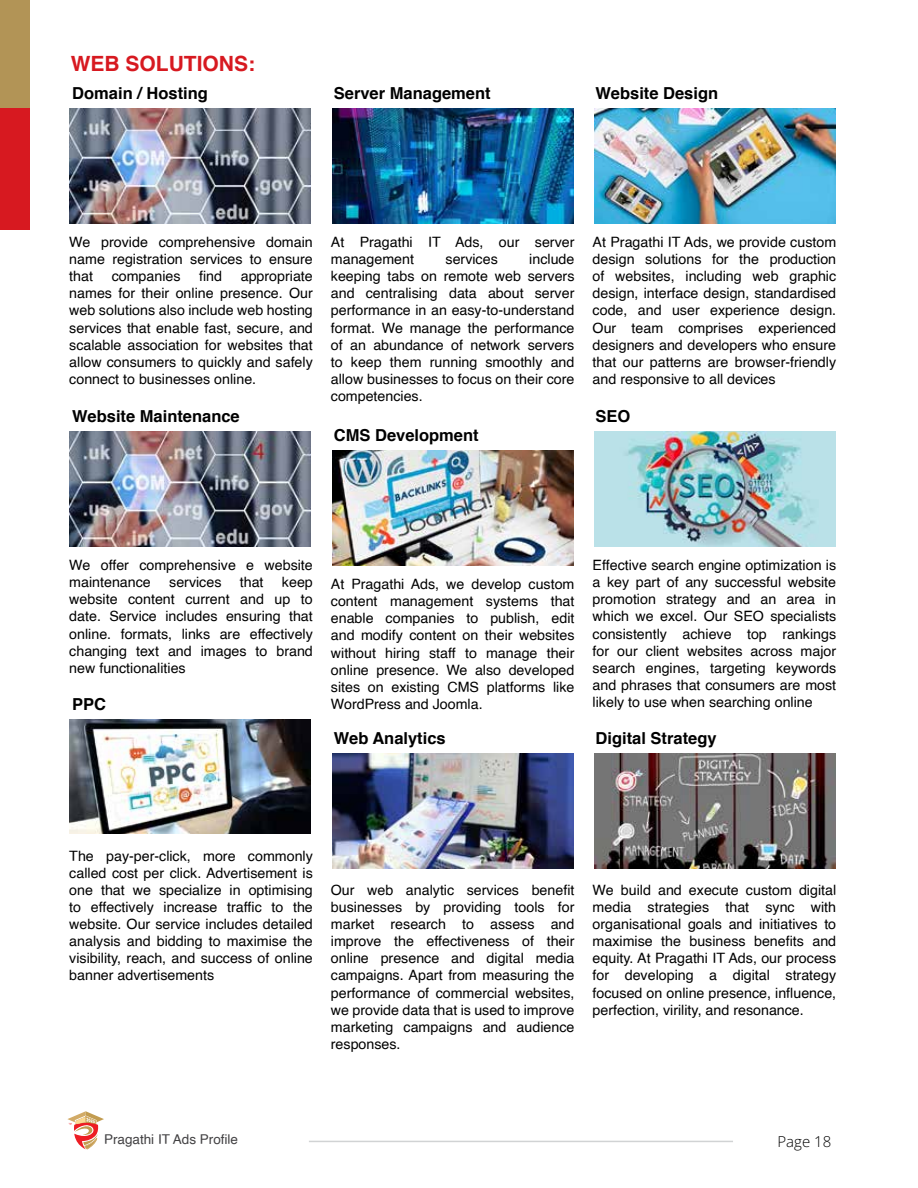
<style>
.page{position:relative;width:918px;height:1188px;background:#fff}
.page>*{position:absolute;margin:0;border:0;box-sizing:border-box;transform-origin:0 0}
.t1{font:700 21px "Helvetica";color:#d71920}
.t2{font:700 16.5px "Helvetica";color:#000}
.t3{font:300 15px "Open Sans";color:#000}
.t4{font:14.25px/17.1px "Helvetica";color:#000;text-align:justify}
.t5{font:13.5px "Helvetica";color:#414042}
</style>
<div class="page">
<img style="left:69px;top:109px;width:241px;height:114px">
<img style="left:69px;top:432px;width:241px;height:114px">
<img style="left:69px;top:719px;width:241px;height:115px">
<img style="left:332px;top:109px;width:242px;height:114px">
<img style="left:594px;top:109px;width:241px;height:114px">
<img style="left:332px;top:451px;width:242px;height:115px">
<img style="left:332px;top:754px;width:242px;height:114px">
<img style="left:594px;top:432px;width:241px;height:114px">
<img style="left:594px;top:754px;width:241px;height:114px">
<div style="left:0;top:0;width:30px;height:115px;background:#b29456"></div>
<div style="left:0;top:108px;width:30px;height:121px;background:#d71920"></div>
<hr style="left:309px;top:1141px;width:424px;height:1px;background:#d1d3d4">
<svg style="left:67px;top:1111px;width:37px;height:38px"></svg>
<h1 class="t1" style="left:71px;top:47px;width:186px">WEB SOLUTIONS:</h1>
<p class="t2" style="left:72px;top:80px;width:137px">Domain / Hosting</p>
<p class="t2" style="left:334px;top:80px;width:158px">Server Management</p>
<p class="t2" style="left:596px;top:80px;width:124px">Website Design</p>
<p class="t4" style="left:69px;top:234px;width:245px">We provide comprehensive domain name registration services to ensure that</p>
<p class="t4" style="left:112px;top:268px;width:70px">companies</p>
<p class="t4" style="left:199px;top:268px;width:24px">find</p>
<p class="t4" style="left:69px;top:268px;width:245px;text-indent:172px">appropriate names for their online presence. Our web solutions also include web hosting services that enable fast, secure, and scalable association for websites that allow consumers to quickly and safely connect to businesses online.</p>
<p class="t2" style="left:72px;top:403px;width:169px">Website Maintenance</p>
<p class="t4" style="left:331px;top:234px;width:245px">At Pragathi IT Ads, our server management</p>
<p class="t4" style="left:331px;top:251px;width:245px;text-indent:198px">include keeping tabs on remote web servers and centralising data about server performance in an easy-to-understand format. We manage the performance of an abundance of network servers to keep them running smoothly and allow businesses to focus on their core competencies.</p>
<p class="t2" style="left:334px;top:422px;width:146px">CMS Development</p>
<p class="t4" style="left:446px;top:251px;width:54px">services</p>
<p class="t4" style="left:593px;top:234px;width:245px">At Pragathi IT Ads, we provide custom design solutions for the production of websites, including web graphic design, interface design, standardised code, and user experience design.<br>Our team comprises experienced designers and developers who ensure that our patterns are browser-friendly and responsive to all devices</p>
<p class="t2" style="left:596px;top:403px;width:36px">SEO</p>
<p class="t4" style="left:69px;top:557px;width:245px">We offer comprehensive e website maintenance</p>
<p class="t4" style="left:169px;top:574px;width:54px">services</p>
<p class="t4" style="left:240px;top:574px;width:25px">that</p>
<p class="t4" style="left:69px;top:574px;width:245px;text-indent:213px">keep website content current and up to date. Service includes ensuring that online. formats, links are effectively changing text and images to brand new functionalities</p>
<p class="t2" style="left:72px;top:691px;width:35px">PPC</p>
<p class="t4" style="left:331px;top:576px;width:245px">At Pragathi Ads, we develop custom content management systems that enable companies to publish, edit and modify content on their websites without hiring staff to manage their online presence. We also developed sites on existing CMS platforms like WordPress and Joomla.</p>
<p class="t2" style="left:334px;top:725px;width:113px">Web Analytics</p>
<p class="t4" style="left:593px;top:557px;width:245px">Effective search engine optimization is a key part of any successful website promotion strategy and an area in which we excel. Our SEO specialists consistently achieve top rankings for our client websites across major search engines, targeting keywords and phrases that consumers are most likely to use when searching online</p>
<p class="t2" style="left:596px;top:725px;width:123px">Digital Strategy</p>
<p class="t4" style="left:69px;top:847px;width:245px">The pay-per-click, more commonly called cost per click. Advertisement is one that we specialize in optimising to effectively increase traffic to the website. Our service includes detailed analysis and bidding to maximise the visibility, reach, and success of online banner advertisements</p>
<p class="t4" style="left:331px;top:882px;width:245px">Our web analytic services benefit businesses by providing tools for market research to assess and improve the effectiveness of their online presence and digital media campaigns. Apart from measuring the performance of commercial websites, we provide data that is used to improve marketing campaigns and audience responses.</p>
<p class="t4" style="left:593px;top:882px;width:245px">We build and execute custom digital media strategies that sync with organisational goals and initiatives to maximise the business benefits and equity. At Pragathi IT Ads, our process for developing a digital strategy focused on online presence, influence, perfection, virility, and resonance.</p>
<p class="t5" style="left:104px;top:1129px;width:136px">Pragathi IT Ads Profile</p>
<p class="t3" style="left:777px;top:1131px;width:55px">Page 18</p>
</div>
